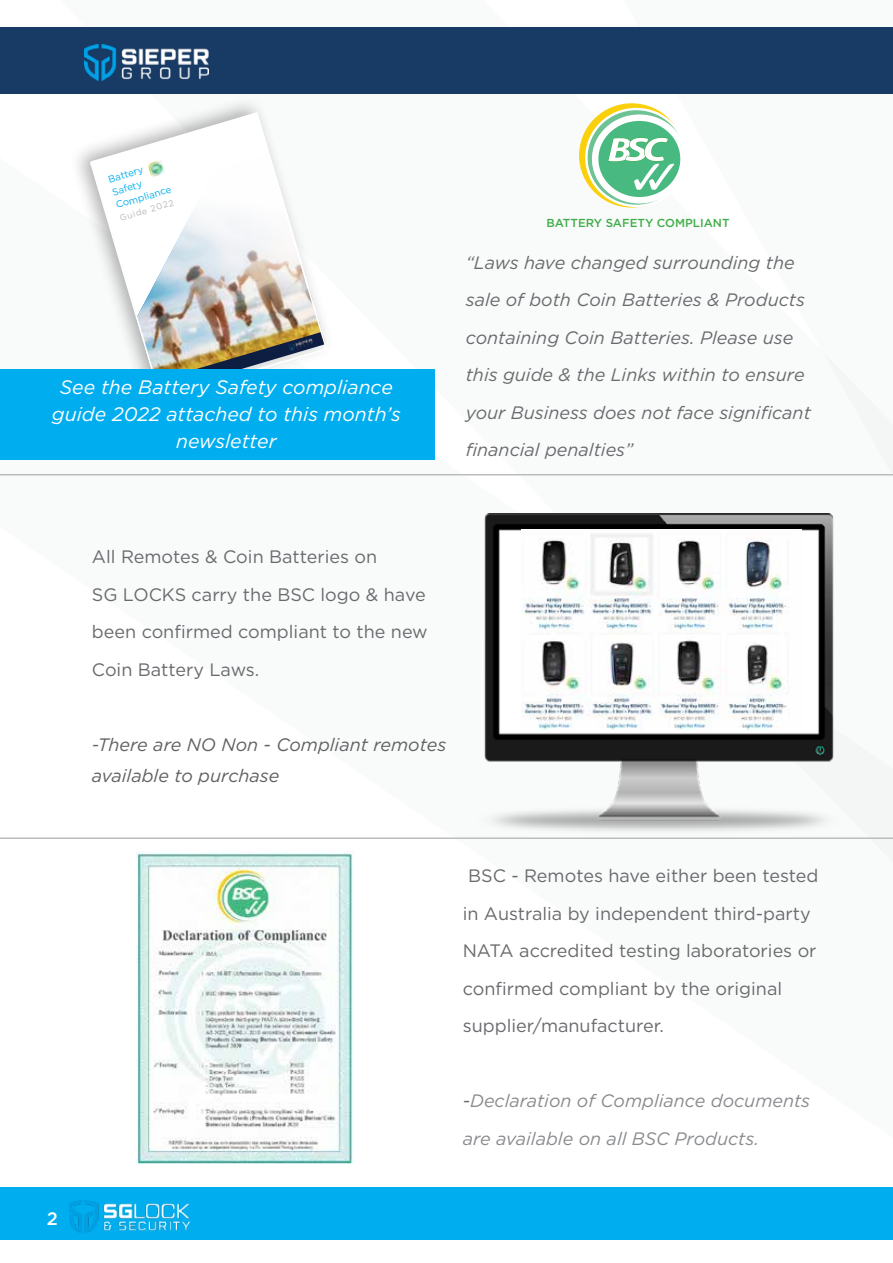
<style>
.page{position:relative;width:893px;height:1263px;background:#fff}
.page>*{position:absolute;margin:0;border:0;box-sizing:border-box;transform-origin:0 0}
.t1{font:italic 19.5px/27px "Gotham";color:#fff;text-align:center}
.t2{font:18px/37.5px "Gotham";color:#696a6d}
.t3{font:italic 18px/37.5px "Gotham";color:#696a6d}
.t4{font:italic 18px/37.5px "Gotham";color:#898b8e}
.t5{font:italic 18px/30.6px "Gotham";color:#5f6062}
.t6{font:500 18px "Gotham";color:#fff}
.t7{font:500 11.55px "Gotham";color:#41ad49}
.t8{font:9.75px/13.2px "Gotham";color:#00aeef}
.t9{font:8.7px "Gotham";color:#b6b8ba}
.s1{color:#696a6d}
</style>
<div class="page">
<svg style="left:563px;top:93px;width:330px;height:769px"></svg>
<div style="left:0;top:1187px;width:893px;height:53px;background:#00aeef"></div>
<div style="left:0;top:27px;width:893px;height:66px;background:#183b66"></div>
<img style="left:85px;top:45px;width:123px;height:36px">
<svg style="left:579px;top:103px;width:105px;height:105px"></svg>
<svg style="left:586px;top:109px;width:100px;height:97px"></svg>
<div style="left:585px;top:108px;width:102px;height:99px;border:2px solid #fff;border-radius:50%"></div>
<svg style="left:595px;top:118px;width:88px;height:82px;fill:#48ba81"></svg>
<div style="left:592px;top:114px;width:95px;height:89px;border:6px solid #fff;border-radius:50%"></div>
<svg style="left:607px;top:137px;width:67px;height:53px"></svg>
<div style="left:69px;top:95px;width:266px;height:315px;background:#f9fafa"></div>
<img style="left:90px;top:113px;width:236px;height:256px">
<img style="left:288px;top:338px;width:26px;height:13px">
<div style="left:0;top:369px;width:434px;height:90px;background:#00aeef"></div>
<hr style="left:0;top:474px;width:893px;height:1px;background:#babcbe">
<img style="left:484px;top:513px;width:364px;height:322px">
<img style="left:521px;top:529px;width:280px;height:201px">
<hr style="left:0;top:837px;width:893px;height:2px;background:#babcbe">
<img style="left:137px;top:852px;width:217px;height:312px">
<img style="left:70px;top:1200px;width:120px;height:33px">
<p class="t8" style="left:107px;top:173px;width:59px;rotate:-16deg">Battery<br>Safety<br>Compliance</p>
<p class="t9" style="left:118px;top:213px;width:57px;rotate:-16deg">Guide 2022</p>
<p class="t1" style="left:52px;top:373px;width:350px">See the Battery Safety compliance guide 2022 attached to this month’s newsletter</p>
<p class="t7" style="left:546px;top:215px;width:185px">BATTERY SAFETY COMPLIANT</p>
<p class="t3" style="left:466px;top:243px;width:347px">“Laws have changed surrounding the sale of both Coin Batteries &amp; Products containing Coin Batteries. Please use this guide &amp; the Links within to ensure your Business does not face significant financial penalties”</p>
<p class="t6" style="left:47px;top:1207px;width:13px">2</p>
<p class="t2" style="left:92px;top:538px;width:337px">All Remotes &amp; Coin Batteries on<br>SG LOCKS carry the BSC logo &amp; have been confirmed compliant to the new<br>Coin Battery Laws.</p>
<p class="t5" style="left:92px;top:729px;width:356px"><span class="s1">-</span>There are NO Non - Compliant remotes available to purchase</p>
<p class="t2" style="left:463px;top:857px;width:357px;text-indent:5px">BSC - Remotes have either been tested in Australia by independent third-party NATA accredited testing laboratories or confirmed compliant by the original supplier/manufacturer.</p>
<p class="t4" style="left:463px;top:1082px;width:349px"><span class="s1">-</span>Declaration of Compliance documents are available on all BSC Products.</p>
</div>
